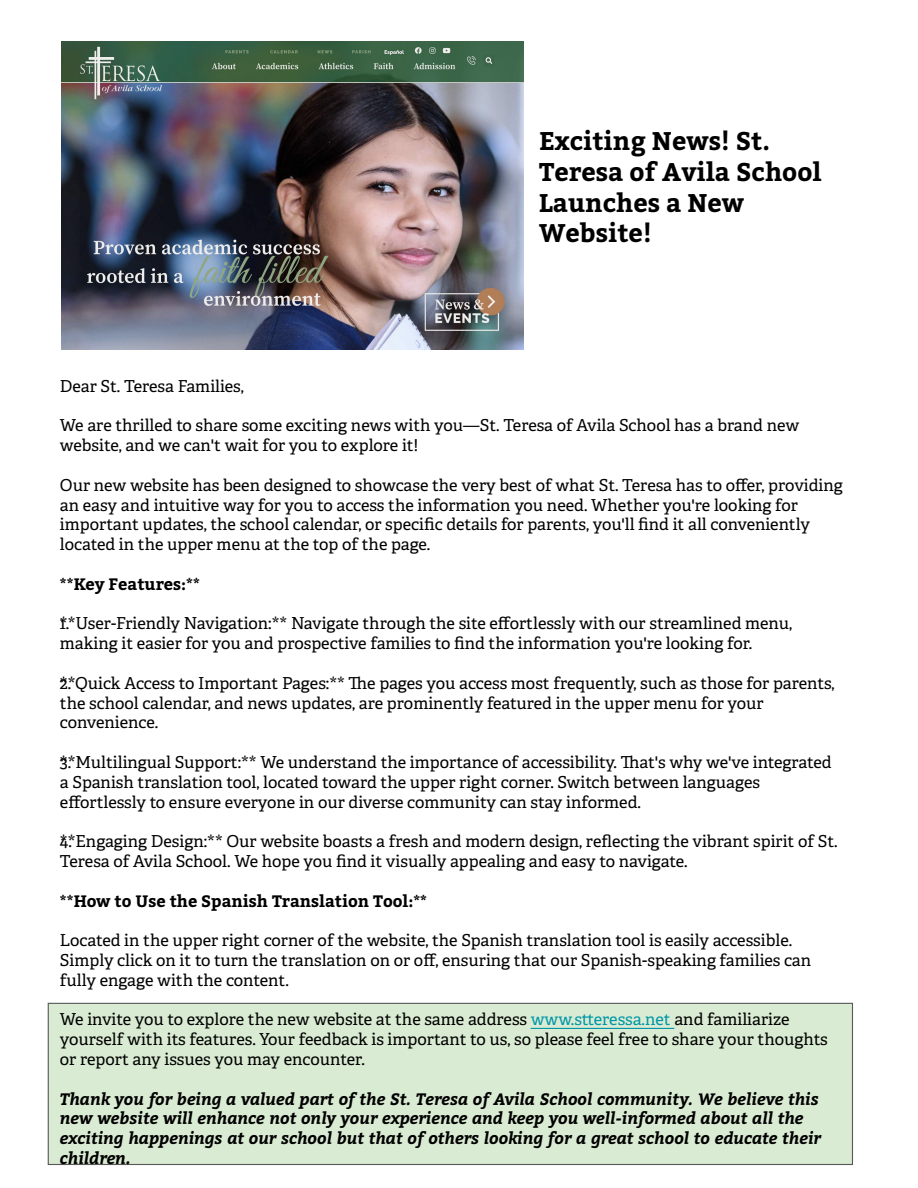
<style>
.page{position:relative;width:918px;height:1188px;background:#fff}
.page>*{position:absolute;margin:0;border:0;box-sizing:border-box;transform-origin:0 0}
.t1{font:700 25.5px/30.6px "Bitter";color:#000}
.t2{font:16.5px/19.8px "Adelle";color:#000}
.t3{font:italic 700 16.5px/19.8px "Bitter";color:#000}
.t4{font:700 16.5px "Bitter";color:#000}
.s1{color:#0097a8}
</style>
<div class="page">
<div style="left:48px;top:1003px;width:804px;height:161px;background:#daebd3"></div>
<div style="left:48px;top:1003px;width:805px;height:162px;border:1px solid #595959"></div>
<img style="left:61px;top:41px;width:463px;height:309px">
<hr style="left:531px;top:1028px;width:143px;height:1px;background:#0097a8">
<h1 class="t1" style="left:539px;top:127px;width:284px">Exciting News! St.<br>Teresa of Avila School<br>Launches a New<br>Website!</h1>
<p class="t2" style="left:60px;top:376px;width:186px">Dear St. Teresa Families,</p>
<p class="t2" style="left:60px;top:416px;width:741px">We are thrilled to share some exciting news with you—St. Teresa of Avila School has a brand new website, and we can't wait for you to explore it!</p>
<p class="t2" style="left:60px;top:475px;width:784px">Our new website has been designed to showcase the very best of what St. Teresa has to offer, providing an easy and intuitive way for you to access the information you need. Whether you're looking for important updates, the school calendar, or specific details for parents, you'll find it all conveniently located in the upper menu at the top of the page.</p>
<p class="t4" style="left:60px;top:573px;width:141px">**Key Features:**</p>
<p class="t2" style="left:60px;top:614px;width:734px">1. **User-Friendly Navigation:** Navigate through the site effortlessly with our streamlined menu, making it easier for you and prospective families to find the information you're looking for.</p>
<p class="t2" style="left:60px;top:673px;width:13px">2.</p>
<p class="t2" style="left:60px;top:673px;width:776px">**Quick Access to Important Pages:** The pages you access most frequently, such as those for parents, the school calendar, and news updates, are prominently featured in the upper menu for your convenience.</p>
<p class="t2" style="left:60px;top:753px;width:13px">3.</p>
<p class="t2" style="left:60px;top:753px;width:773px">**Multilingual Support:** We understand the importance of accessibility. That's why we've integrated a Spanish translation tool, located toward the upper right corner. Switch between languages effortlessly to ensure everyone in our diverse community can stay informed.</p>
<p class="t2" style="left:60px;top:832px;width:13px">4.</p>
<p class="t2" style="left:60px;top:832px;width:779px">**Engaging Design:** Our website boasts a fresh and modern design, reflecting the vibrant spirit of St.<br>Teresa of Avila School. We hope you find it visually appealing and easy to navigate.</p>
<p class="t4" style="left:60px;top:890px;width:369px">**How to Use the Spanish Translation Tool:**</p>
<p class="t2" style="left:60px;top:931px;width:753px">Located in the upper right corner of the website, the Spanish translation tool is easily accessible.<br>Simply click on it to turn the translation on or off, ensuring that our Spanish-speaking families can fully engage with the content.</p>
<p class="t2" style="left:60px;top:1010px;width:769px">We invite you to explore the new website at the same address <span class="s1">www.stteressa.net</span> and familiarize yourself with its features. Your feedback is important to us, so please feel free to share your thoughts or report any issues you may encounter.</p>
<p class="t3" style="left:60px;top:1089px;width:763px">Thank you for being a valued part of the St. Teresa of Avila School community. We believe this new website will enhance not only your experience and keep you well-informed about all the exciting happenings at our school but that of others looking for a great school to educate their children.</p>
</div>
